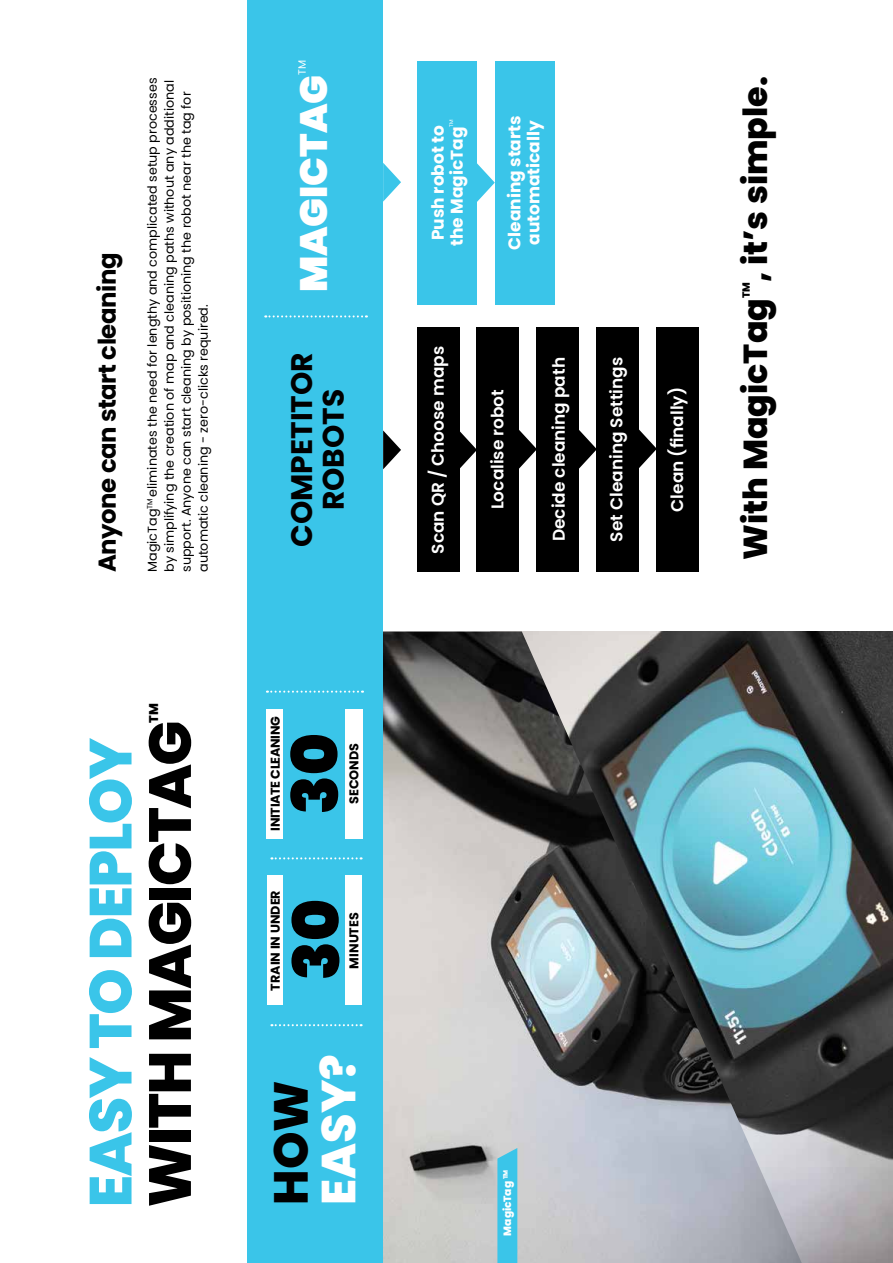
<style>
.page{position:relative;width:893px;height:1263px;background:#fff}
.page>*{position:absolute;margin:0;border:0;box-sizing:border-box;transform-origin:0 0}
.t1{font:900 63.6px "Poppins";color:#000}
.t2{font:800 59.4px "Poppins";letter-spacing:-.03em;color:#3ac5e9}
.t3{font:800 59.4px "Poppins";letter-spacing:-.03em;color:#000}
.t4{font:800 47.7px "Poppins";color:#fff}
.t5{font:800 47.7px "Poppins";color:#000}
.t6{font:900 38.25px "Poppins";color:#fff}
.t7{font:800 33.3px "Poppins";color:#000}
.t8{font:700 29.7px/31.8px "Poppins";color:#000;text-align:center}
.t9{font:700 24.45px "Poppins";letter-spacing:-.02em;color:#000}
.t10{font:600 16.95px "Poppins";color:#fff}
.t11{font:700 16.95px/19px "Poppins";color:#fff;text-align:center}
.t12{font:12.75px/17px "Poppins";color:#000}
.t13{font:700 12.75px "Poppins";color:#000}
.t14{font:700 12.75px "Poppins";letter-spacing:-.025em;color:#000}
.t15{font:800 12.75px "Poppins";color:#000}
.t16{font:800 10.65px "Poppins";letter-spacing:.005em;color:#fff}
.t17{font:10.65px "Poppins";color:#fff}
.t18{font:800 10.35px "Poppins";color:#000}
.t19{font:5.25px "Poppins";color:#fff}
</style>
<div class="page">
<img style="left:802px;top:631px;width:91px;height:632px">
<img style="left:383px;top:631px;width:419px;height:632px">
<div style="left:417px;top:61px;width:60px;height:243px;background:#3ac5e9"></div>
<svg style="left:459px;top:430px;width:18px;height:39px"></svg>
<svg style="left:383px;top:430px;width:18px;height:39px"></svg>
<svg style="left:519px;top:430px;width:18px;height:39px"></svg>
<svg style="left:477px;top:163px;width:18px;height:39px"></svg>
<svg style="left:383px;top:163px;width:18px;height:39px"></svg>
<svg style="left:579px;top:430px;width:18px;height:39px"></svg>
<svg style="left:639px;top:429px;width:18px;height:39px"></svg>
<div style="left:248px;top:0;width:135px;height:1263px;background:#3ac5e9"></div>
<svg style="left:271px;top:1024px;width:91px;height:2px"></svg>
<svg style="left:271px;top:857px;width:91px;height:2px"></svg>
<svg style="left:267px;top:690px;width:96px;height:3px"></svg>
<svg style="left:265px;top:315px;width:102px;height:2px"></svg>
<div style="left:417px;top:327px;width:42px;height:245px;background:#000"></div>
<div style="left:537px;top:328px;width:42px;height:244px;background:#000"></div>
<div style="left:597px;top:327px;width:42px;height:244px;background:#000"></div>
<div style="left:657px;top:327px;width:42px;height:244px;background:#000"></div>
<div style="left:477px;top:327px;width:42px;height:245px;background:#000"></div>
<div style="left:345px;top:709px;width:17px;height:129px;background:#fff"></div>
<div style="left:266px;top:709px;width:17px;height:129px;background:#fff"></div>
<div style="left:267px;top:876px;width:16px;height:129px;background:#fff"></div>
<div style="left:345px;top:876px;width:17px;height:129px;background:#fff"></div>
<div style="left:495px;top:61px;width:60px;height:243px;background:#3ac5e9"></div>
<svg style="left:497px;top:1148px;width:20px;height:115px;background:#43c5e7"></svg>
<h3 class="t9" style="left:93px;top:572px;width:321px;rotate:-90deg">Anyone can start cleaning</h3>
<p class="t12" style="left:144px;top:572px;width:496px;rotate:-90deg">MagicTag<sup>TM</sup> eliminates the need for lengthy and complicated setup processes by simplifying the creation of map and cleaning paths without any additional support. Anyone can start cleaning by positioning the robot near the tag for automatic cleaning - zero-clicks required.</p>
<h2 class="t2" style="left:83px;top:1207px;width:471px;rotate:-90deg">EASY TO DEPLOY</h2>
<p class="t15" style="left:148px;top:722px;width:21px;rotate:-90deg">TM</p>
<h2 class="t3" style="left:142px;top:1207px;width:488px;rotate:-90deg">WITH MAGICTAG</h2>
<p class="t17" style="left:296px;top:75px;width:16px;rotate:-90deg">TM</p>
<h3 class="t6" style="left:292px;top:292px;width:219px;rotate:-90deg">MAGICTAG</h3>
<h3 class="t8" style="left:287px;top:547px;width:196px;rotate:-90deg">COMPETITOR<br>ROBOTS</h3>
<p class="t14" style="left:268px;top:831px;width:116px;rotate:-90deg">INITIATE CLEANING</p>
<h1 class="t1" style="left:279px;top:814px;width:83px;rotate:-90deg">30</h1>
<p class="t13" style="left:347px;top:804px;width:63px;rotate:-90deg">SECONDS</p>
<p class="t13" style="left:268px;top:990px;width:102px;rotate:-90deg">TRAIN IN UNDER</p>
<h1 class="t1" style="left:280px;top:980px;width:83px;rotate:-90deg">30</h1>
<p class="t13" style="left:347px;top:968px;width:58px;rotate:-90deg">MINUTES</p>
<h3 class="t5" style="left:269px;top:1205px;width:126px;rotate:-90deg">HOW</h3>
<h3 class="t4" style="left:317px;top:1205px;width:152px;rotate:-90deg">EASY?</h3>
<p class="t19" style="left:448px;top:127px;width:9px;rotate:-90deg">TM</p>
<h3 class="t11" style="left:429px;top:246px;width:122px;rotate:-90deg">Push robot to the MagicTag</h3>
<h3 class="t11" style="left:505px;top:250px;width:136px;text-align:left;rotate:-90deg">Cleaning starts automatically</h3>
<h3 class="t10" style="left:428px;top:554px;width:209px;rotate:-90deg">Scan QR / Choose maps</h3>
<h3 class="t10" style="left:488px;top:509px;width:122px;rotate:-90deg">Localise robot</h3>
<h3 class="t10" style="left:549px;top:541px;width:186px;rotate:-90deg">Decide cleaning path</h3>
<h3 class="t10" style="left:606px;top:541px;width:186px;rotate:-90deg">Set Cleaning Settings</h3>
<h3 class="t10" style="left:667px;top:512px;width:126px;rotate:-90deg">Clean (finally)</h3>
<h3 class="t7" style="left:740px;top:282px;width:207px;rotate:-90deg">, it’s simple.</h3>
<p class="t18" style="left:741px;top:298px;width:17px;rotate:-90deg">TM</p>
<h3 class="t7" style="left:740px;top:559px;width:263px;rotate:-90deg">With MagicTag</h3>
<p class="t16" style="left:502px;top:1235px;width:67px;rotate:-90deg">MagicTag <sup>TM</sup></p>
</div>
